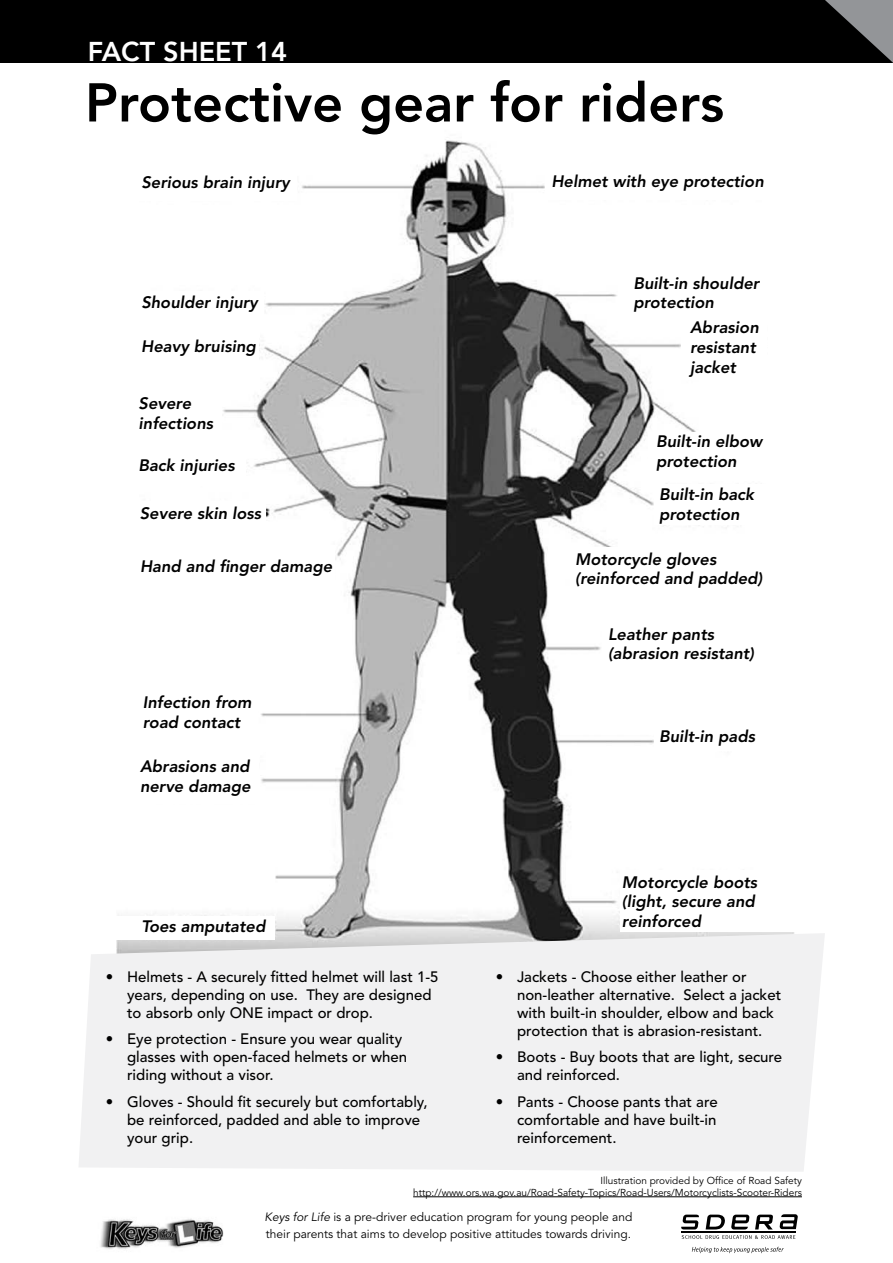
<style>
.page{position:relative;width:893px;height:1263px;background:#fff}
.page>*{position:absolute;margin:0;border:0;box-sizing:border-box;transform-origin:0 0}
.t1{font:800 54px "Avenir";color:#000}
.t2{font:800 27px "Avenir";color:#fff}
.t3{font:italic 800 16.5px/19.8px "Avenir";color:#000}
.t4{font:500 15px/18px "Avenir";color:#000}
.t5{font:12px/16.5px "Avenir";color:#000}
.t6{font:10.05px/12px "Avenir";color:#000;text-align:right}
.s1{font-style:italic}
</style>
<div class="page">
<img style="left:118px;top:140px;width:676px;height:793px">
<div style="left:79px;top:933px;width:746px;height:238px;background:#f1f1f2"></div>
<div style="left:133px;top:170px;width:164px;height:31px;background:#fff"></div>
<div style="left:137px;top:292px;width:126px;height:27px;background:#fff"></div>
<div style="left:129px;top:331px;width:130px;height:34px;background:#fff"></div>
<div style="left:127px;top:389px;width:95px;height:52px;background:#fff"></div>
<div style="left:124px;top:445px;width:122px;height:41px;background:#fff"></div>
<div style="left:129px;top:502px;width:137px;height:29px;background:#fff"></div>
<div style="left:135px;top:547px;width:199px;height:32px;background:#fff"></div>
<div style="left:127px;top:682px;width:131px;height:60px;background:#fff"></div>
<div style="left:122px;top:744px;width:137px;height:60px;background:#fff"></div>
<div style="left:129px;top:854px;width:146px;height:39px;background:#fff"></div>
<div style="left:96px;top:916px;width:179px;height:23px;background:#fff"></div>
<div style="left:545px;top:170px;width:240px;height:30px;background:#fff"></div>
<div style="left:623px;top:268px;width:162px;height:46px;background:#fff"></div>
<div style="left:681px;top:314px;width:85px;height:66px;background:#fff"></div>
<div style="left:649px;top:432px;width:126px;height:45px;background:#fff"></div>
<div style="left:654px;top:484px;width:122px;height:41px;background:#fff"></div>
<div style="left:571px;top:547px;width:209px;height:47px;background:#fff"></div>
<div style="left:602px;top:622px;width:169px;height:51px;background:#fff"></div>
<div style="left:654px;top:722px;width:127px;height:29px;background:#fff"></div>
<div style="left:620px;top:870px;width:190px;height:61px;background:#fff"></div>
<hr style="left:413px;top:1196px;width:389px;height:1px;background:#000">
<div style="left:0;top:0;width:893px;height:63px;background:#000"></div>
<img style="left:100px;top:1219px;width:124px;height:30px">
<svg style="left:692px;top:1247px;width:92px;height:6px"></svg>
<svg style="left:780px;top:1214px;width:18px;height:15px"></svg>
<svg style="left:681px;top:1214px;width:18px;height:15px"></svg>
<svg style="left:706px;top:1214px;width:19px;height:15px"></svg>
<hr style="left:681px;top:1231px;width:115px;height:2px;background:#000">
<svg style="left:755px;top:1214px;width:18px;height:15px"></svg>
<svg style="left:682px;top:1235px;width:113px;height:4px"></svg>
<svg style="left:731px;top:1214px;width:18px;height:15px"></svg>
<svg style="left:825px;top:0;width:68px;height:63px"></svg>
<h2 class="t2" style="left:88px;top:36px;width:201px">FACT sheet 14</h2>
<h1 class="t1" style="left:85px;top:71px;width:641px">Protective gear for riders</h1>
<p class="t3" style="left:141px;top:172px;width:150px">Serious brain injury</p>
<p class="t3" style="left:141px;top:293px;width:118px">Shoulder injury</p>
<p class="t3" style="left:141px;top:336px;width:116px">Heavy bruising</p>
<p class="t3" style="left:139px;top:393px;width:76px">Severe infections</p>
<p class="t3" style="left:138px;top:455px;width:98px">Back injuries</p>
<p class="t3" style="left:140px;top:504px;width:123px">Severe skin loss</p>
<p class="t3" style="left:140px;top:556px;width:194px">Hand and finger damage</p>
<p class="t3" style="left:143px;top:693px;width:110px">Infection from road contact</p>
<p class="t3" style="left:140px;top:756px;width:112px">Abrasions and nerve damage</p>
<p class="t3" style="left:141px;top:916px;width:126px">Toes amputated</p>
<p class="t4" style="left:127px;top:968px;width:313px;text-indent:-21px">• Helmets - A securely fitted helmet will last 1-5 years, depending on use. They are designed to absorb only ONE impact or drop.</p>
<p class="t4" style="left:127px;top:1030px;width:282px;text-indent:-21px">• Eye protection - Ensure you wear quality glasses with open-faced helmets or when riding without a visor.</p>
<p class="t4" style="left:127px;top:1093px;width:302px;text-indent:-21px">• Gloves - Should fit securely but comfortably, be reinforced, padded and able to improve your grip.</p>
<p class="t3" style="left:551px;top:171px;width:214px">Helmet with eye protection</p>
<p class="t3" style="left:633px;top:273px;width:127px">Built-in shoulder protection</p>
<p class="t3" style="left:690px;top:318px;width:70px">Abrasion resistant jacket</p>
<p class="t3" style="left:656px;top:431px;width:108px">Built-in elbow protection</p>
<p class="t3" style="left:659px;top:484px;width:97px">Built-in back protection</p>
<p class="t3" style="left:575px;top:549px;width:189px">Motorcycle gloves (reinforced and padded)</p>
<p class="t3" style="left:608px;top:624px;width:148px">Leather pants (abrasion resistant)</p>
<p class="t3" style="left:659px;top:727px;width:97px">Built-in pads</p>
<p class="t3" style="left:622px;top:872px;width:137px">Motorcycle boots (light, secure and reinforced</p>
<p class="t4" style="left:517px;top:968px;width:266px;text-indent:-21px">• Jackets - Choose either leather or non-leather alternative. Select a jacket with built-in shoulder, elbow and back protection that is abrasion-resistant.</p>
<p class="t4" style="left:517px;top:1048px;width:267px;text-indent:-21px">• Boots - Buy boots that are light, secure and reinforced.</p>
<p class="t4" style="left:517px;top:1093px;width:202px;text-align:justify;text-indent:-21px">• Pants - Choose pants that are comfortable and have built-in reinforcement.</p>
<p class="t6" style="left:413px;top:1174px;width:390px">Illustration provided by Office of Road Safety http://www.ors.wa.gov.au/Road-Safety-Topics/Road-Users/Motorcyclists-Scooter-Riders</p>
<p class="t5" style="left:264px;top:1209px;width:369px"><span class="s1">Keys for Life</span> is a pre-driver education program for young people and their parents that aims to develop positive attitudes towards driving.</p>
</div>
